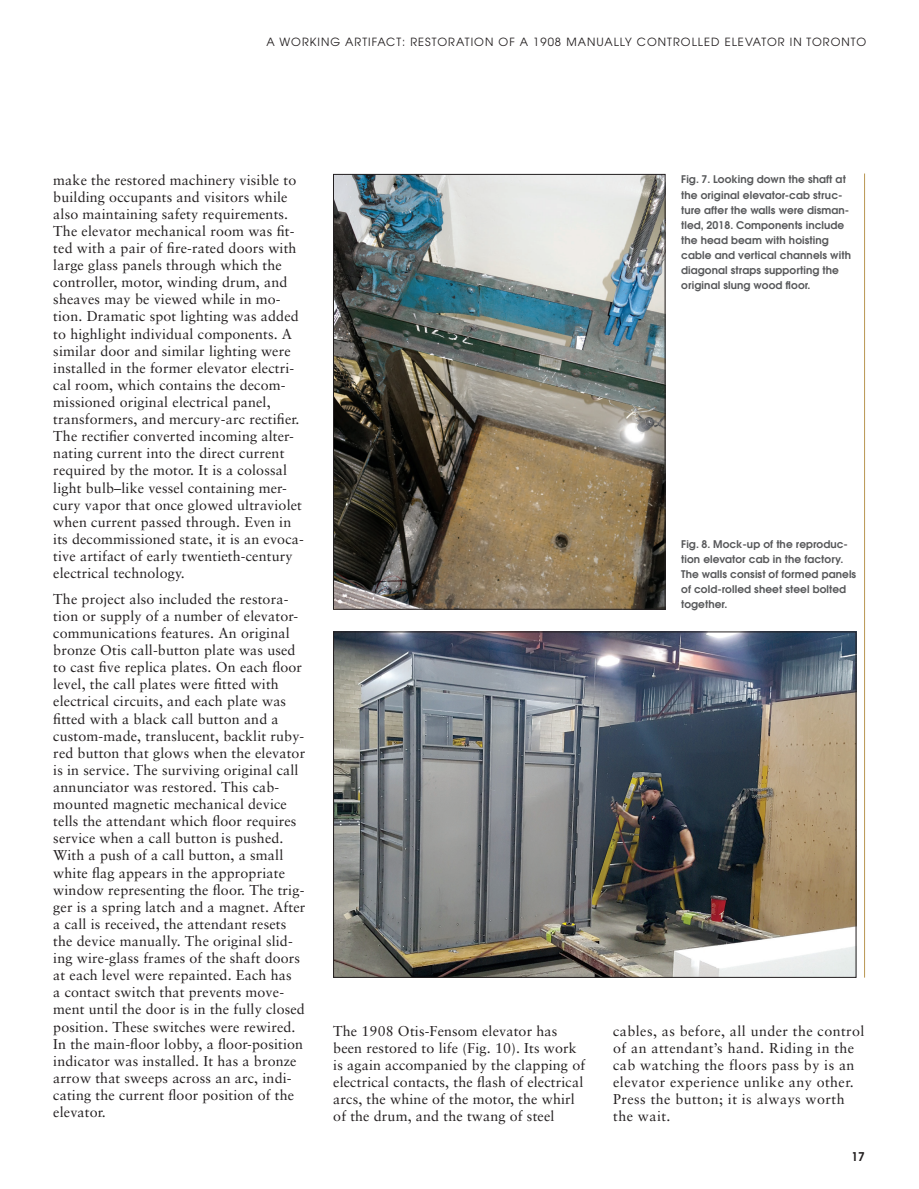
<style>
.page{position:relative;width:919px;height:1189px;background:#fff}
.page>*{position:absolute;margin:0;border:0;box-sizing:border-box;transform-origin:0 0}
.t1{font:14.25px/17.1px "Sabon";letter-spacing:.01em;color:#231f20}
.t2{font:14.25px/17.1px "Sabon";letter-spacing:.03em;color:#231f20}
.t3{font:600 12px "Avant Garde";color:#231f20}
.t4{font:11.25px "Avant Garde";letter-spacing:.09em;color:#231f20}
.t5{font:600 10.5px/15px "Avant Garde";letter-spacing:.01em;color:#57585a}
</style>
<div class="page">
<img style="left:335px;top:176px;width:328px;height:431px">
<div style="left:333px;top:174px;width:332px;height:435px;border:1px solid #231f20"></div>
<img style="left:335px;top:633px;width:518px;height:342px">
<hr style="left:863px;top:173px;width:1px;height:804px;background:#b99652">
<p class="t4" style="left:266px;top:36px;width:601px">A WORKING ARTIFACT: RESTORATION OF A 1908 MANUALLY CONTROLLED ELEVATOR IN TORONTO</p>
<p class="t1" style="left:53px;top:171px;width:252px">make the restored machinery visible to building occupants and visitors while also maintaining safety requirements.<br>The elevator mechanical room was fit&shy;ted with a pair of fire-rated doors with large glass panels through which the controller, motor, winding drum, and sheaves may be viewed while in mo&shy;tion. Dramatic spot lighting was added to highlight individual components. A similar door and similar lighting were installed in the former elevator electri&shy;cal room, which contains the decom&shy;missioned original electrical panel, transformers, and mercury-arc rectifier.<br>The rectifier converted incoming alter&shy;nating current into the direct current required by the motor. It is a colossal light bulb–like vessel containing mer&shy;cury vapor that once glowed ultraviolet when current passed through. Even in its decommissioned state, it is an evoca&shy;tive artifact of early twentieth-century electrical technology.</p>
<p class="t1" style="left:53px;top:590px;width:253px">The project also included the restora&shy;tion or supply of a number of elevator&shy;communications features. An original bronze Otis call-button plate was used to cast five replica plates. On each floor level, the call plates were fitted with electrical circuits, and each plate was fitted with a black call button and a custom-made, translucent, backlit ruby&shy;red button that glows when the elevator is in service. The surviving original call annunciator was restored. This cab&shy;mounted magnetic mechanical device tells the attendant which floor requires service when a call button is pushed.<br>With a push of a call button, a small white flag appears in the appropriate window representing the floor. The trig&shy;ger is a spring latch and a magnet. After a call is received, the attendant resets the device manually. The original slid&shy;ing wire-glass frames of the shaft doors at each level were repainted. Each has<br>a contact switch that prevents move&shy;ment until the door is in the fully closed position. These switches were rewired.<br>In the main-floor lobby, a floor-position indicator was installed. It has a bronze arrow that sweeps across an arc, indi&shy;cating the current floor position of the elevator.</p>
<p class="t5" style="left:681px;top:172px;width:171px">Fig. 7. Looking down the shaft at the original elevator-cab struc&shy;ture after the walls were disman&shy;tled, 2018. Components include the head beam with hoisting cable and vertical channels with diagonal straps supporting the original slung wood floor.</p>
<p class="t5" style="left:681px;top:536px;width:176px">Fig. 8. Mock-up of the reproduc&shy;tion elevator cab in the factory.<br>The walls consist of formed panels of cold-rolled sheet steel bolted together.</p>
<p class="t1" style="left:333px;top:1021px;width:253px">The 1908 Otis-Fensom elevator has been restored to life (Fig. 10). Its work is again accompanied by the clapping of electrical contacts, the flash of electrical arcs, the whine of the motor, the whirl of the drum, and the twang of steel</p>
<p class="t2" style="left:613px;top:1021px;width:253px">cables, as before, all under the control of an attendant’s hand. Riding in the cab watching the floors pass by is an elevator experience unlike any other.<br>Press the button; it is always worth the wait.</p>
<p class="t3" style="left:851px;top:1148px;width:15px">17</p>
</div>
